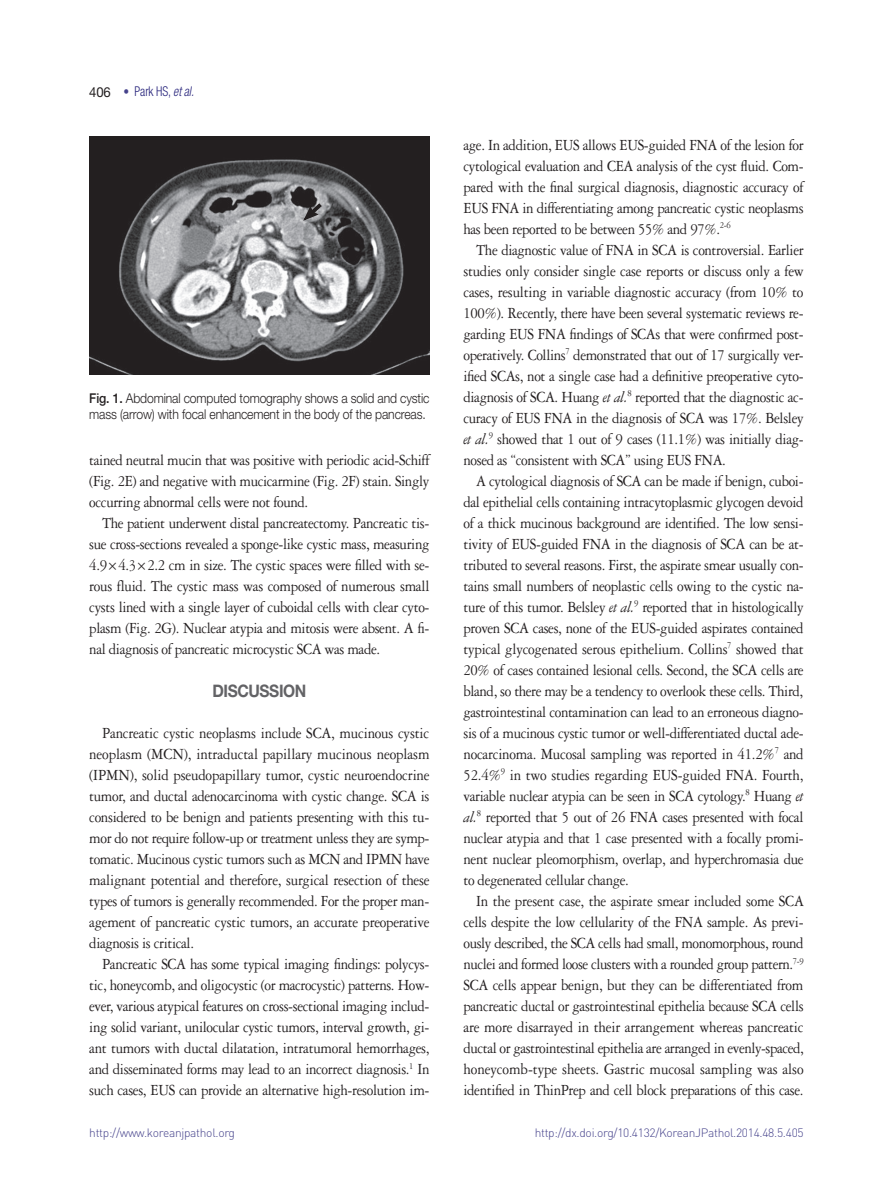
<style>
.page{position:relative;width:893px;height:1191px;background:#fff}
.page>*{position:absolute;margin:0;border:0;box-sizing:border-box;transform-origin:0 0}
.본문_대제목_영문{font:700 17.25px "Helvetica Neue LT Std";letter-spacing:-.025em;color:#636366;scale:.9 1}
.본문_영문{font:16.5px/21px "Garamond 3 LT Std";letter-spacing:-.025em;color:#231f20;text-align:justify;scale:.9 1}
.표_제목__그림_설명{font:300 13.5px/16.2px "Helvetica Neue LT Std";letter-spacing:-.01em;color:#231f20;scale:.9 1}
.t1{font:300 condensed 13.5px "Helvetica Neue LT Std";letter-spacing:-.01em;color:#26237b;scale:.9 1}
.t2{font:300 12px "DIN Pro";letter-spacing:-.025em;color:#45428b}
.s1{font-weight:400;font-stretch:normal;font-size:13.8px;color:#231f20}
.s2{font-size:12.75px;color:#45428b}
.s3{font-style:italic}
.s4{font-weight:500}
.s5{font-family:"Minion Pro";font-size:15.3px}
</style>
<div class="page">
<img style="left:89px;top:136px;width:340px;height:238px">
<svg style="left:303px;top:199px;width:23px;height:22px"></svg>
<p class="t1" style="left:89px;top:84px;width:118px"><span class="s1">406</span> <span class="s2">•</span> Park HS, <span class="s3">et al.</span></p>
<p class="표_제목__그림_설명" style="left:89px;top:389px;width:379px"><span class="s4">Fig. 1.</span> Abdominal computed tomography shows a solid and cystic mass (arrow) with focal enhancement in the body of the pancreas.</p>
<p class="본문_영문" style="left:89px;top:449px;width:379px">tained neutral mucin that was positive with periodic acid-Schiff (Fig. 2E) and negative with mucicarmine (Fig. 2F) stain. Singly occurring abnormal cells were not found.</p>
<p class="본문_영문" style="left:89px;top:512px;width:379px;text-indent:13px">The patient underwent distal pancreatectomy. Pancreatic tis&shy;sue cross-sections revealed a sponge-like cystic mass, measuring 4.9<span class="s5">×</span>4.3<span class="s5">×</span>2.2 cm in size. The cystic spaces were filled with se&shy;rous fluid. The cystic mass was composed of numerous small cysts lined with a single layer of cuboidal cells with clear cyto&shy;plasm (Fig. 2G). Nuclear atypia and mitosis were absent. A fi&shy;nal diagnosis of pancreatic microcystic SCA was made.</p>
<p class="본문_대제목_영문" style="left:212px;top:680px;width:106px">DISCUSSION</p>
<p class="본문_영문" style="left:89px;top:722px;width:380px;text-indent:13px">Pancreatic cystic neoplasms include SCA, mucinous cystic neoplasm (MCN), intraductal papillary mucinous neoplasm (IPMN), solid pseudopapillary tumor, cystic neuroendocrine tumor, and ductal adenocarcinoma with cystic change. SCA is considered to be benign and patients presenting with this tu&shy;mor do not require follow-up or treatment unless they are symp&shy;tomatic. Mucinous cystic tumors such as MCN and IPMN have malignant potential and therefore, surgical resection of these types of tumors is generally recommended. For the proper man&shy;agement of pancreatic cystic tumors, an accurate preoperative diagnosis is critical.</p>
<p class="본문_영문" style="left:89px;top:953px;width:380px;text-indent:13px">Pancreatic SCA has some typical imaging findings: polycys&shy;tic, honeycomb, and oligocystic (or macrocystic) patterns. How&shy;ever, various atypical features on cross-sectional imaging includ&shy;ing solid variant, unilocular cystic tumors, interval growth, gi&shy;ant tumors with ductal dilatation, intratumoral hemorrhages, and disseminated forms may lead to an incorrect diagnosis.<sup>1</sup> In such cases, EUS can provide an alternative high-resolution im-</p>
<p class="본문_영문" style="left:463px;top:134px;width:379px">age. In addition, EUS allows EUS-guided FNA of the lesion for cytological evaluation and CEA analysis of the cyst fluid. Com&shy;pared with the final surgical diagnosis, diagnostic accuracy of EUS FNA in differentiating among pancreatic cystic neoplasms has been reported to be between 55% and 97%.<sup>2-6</sup></p>
<p class="본문_영문" style="left:463px;top:239px;width:380px;text-indent:13px">The diagnostic value of FNA in SCA is controversial. Earlier studies only consider single case reports or discuss only a few cases, resulting in variable diagnostic accuracy (from 10% to 100%). Recently, there have been several systematic reviews re&shy;garding EUS FNA findings of SCAs that were confirmed post&shy;operatively. Collins<sup>7</sup> demonstrated that out of 17 surgically ver&shy;ified SCAs, not a single case had a definitive preoperative cyto&shy;diagnosis of SCA. Huang <span class="s3">et al.</span><sup>8</sup> reported that the diagnostic ac&shy;curacy of EUS FNA in the diagnosis of SCA was 17%. Belsley <span class="s3">et al.</span><sup>9</sup> showed that 1 out of 9 cases (11.1%) was initially diag&shy;nosed as “consistent with SCA” using EUS FNA.</p>
<p class="본문_영문" style="left:463px;top:470px;width:380px;text-indent:13px">A cytological diagnosis of SCA can be made if benign, cuboi&shy;dal epithelial cells containing intracytoplasmic glycogen devoid of a thick mucinous background are identified. The low sensi&shy;tivity of EUS-guided FNA in the diagnosis of SCA can be at&shy;tributed to several reasons. First, the aspirate smear usually con&shy;tains small numbers of neoplastic cells owing to the cystic na&shy;ture of this tumor. Belsley <span class="s3">et al.</span><sup>9</sup> reported that in histologically proven SCA cases, none of the EUS-guided aspirates contained typical glycogenated serous epithelium. Collins<sup>7</sup> showed that 20% of cases contained lesional cells. Second, the SCA cells are bland, so there may be a tendency to overlook these cells. Third, gastrointestinal contamination can lead to an erroneous diagno&shy;sis of a mucinous cystic tumor or well-differentiated ductal ade&shy;nocarcinoma. Mucosal sampling was reported in 41.2%<sup>7</sup> and 52.4%<sup>9</sup> in two studies regarding EUS-guided FNA. Fourth, variable nuclear atypia can be seen in SCA cytology.<sup>8</sup> Huang <span class="s3">et al.</span><sup>8</sup> reported that 5 out of 26 FNA cases presented with focal nuclear atypia and that 1 case presented with a focally promi&shy;nent nuclear pleomorphism, overlap, and hyperchromasia due to degenerated cellular change.</p>
<p class="본문_영문" style="left:463px;top:890px;width:380px;text-indent:13px">In the present case, the aspirate smear included some SCA cells despite the low cellularity of the FNA sample. As previ&shy;ously described, the SCA cells had small, monomorphous, round nuclei and formed loose clusters with a rounded group pattern.<sup>7-9<br></sup>SCA cells appear benign, but they can be differentiated from pancreatic ductal or gastrointestinal epithelia because SCA cells are more disarrayed in their arrangement whereas pancreatic ductal or gastrointestinal epithelia are arranged in evenly-spaced, honeycomb-type sheets. Gastric mucosal sampling was also identified in ThinPrep and cell block preparations of this case.</p>
<p class="t2" style="left:89px;top:1125px;width:147px">http://www.koreanjpathol.org</p>
<p class="t2" style="left:535px;top:1125px;width:270px">http://dx.doi.org/10.4132/KoreanJPathol.2014.48.5.405</p>
</div>
